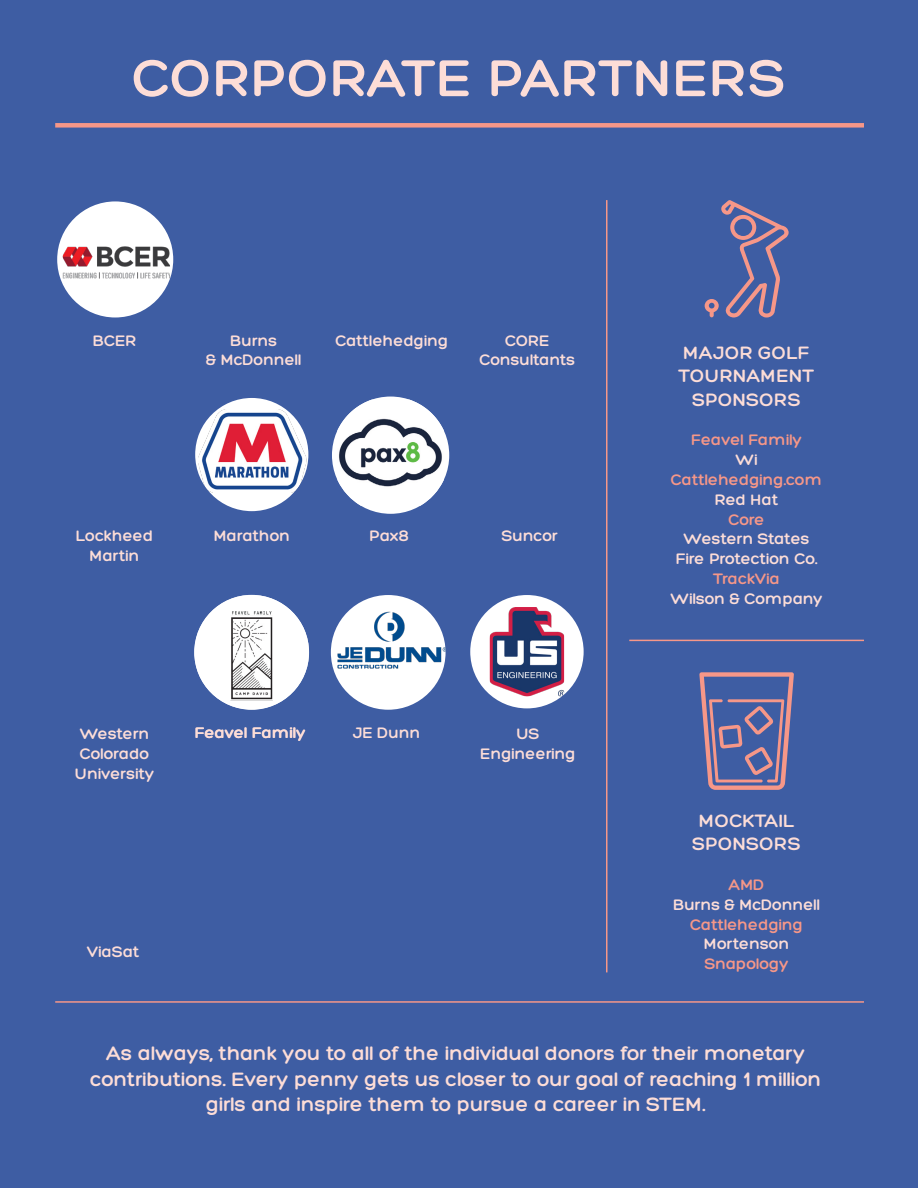
<style>
.page{position:relative;width:918px;height:1188px;background:#3e5da3}
.page>*{position:absolute;margin:0;border:0;box-sizing:border-box;transform-origin:0 0}
.t1{font:700 56.25px "Hero";letter-spacing:.01em;color:#fdddd7}
.t2{font:700 21px/25.2px "Hero";color:#fdddd7;text-align:center}
.t3{font:700 19.5px/23.4px "Hero";letter-spacing:.01em;color:#fdddd7;text-align:center}
.t4{font:700 16.5px/19.8px "Hero";color:#fdddd7;text-align:center}
.t5{font:700 16.5px "Hero";color:#f69788}
</style>
<div class="page">
<div style="left:55px;top:123px;width:809px;height:5px;background:#f69788"></div>
<hr style="left:55px;top:1001px;width:809px;height:2px;background:#f69788">
<div style="left:57px;top:201px;width:116px;height:116px;background:#fff;border-radius:50%"></div>
<img style="left:63px;top:246px;width:107px;height:33px">
<svg style="left:194px;top:595px;width:115px;height:115px;fill:#fff"></svg>
<div style="left:331px;top:595px;width:115px;height:115px;background:#fff;border-radius:50%"></div>
<img style="left:332px;top:606px;width:114px;height:81px">
<div style="left:195px;top:398px;width:113px;height:113px;background:#fff;border-radius:50%"></div>
<img style="left:198px;top:409px;width:110px;height:84px">
<div style="left:332px;top:397px;width:117px;height:117px;background:#fff;border-radius:50%"></div>
<img style="left:337px;top:400px;width:107px;height:106px">
<div style="left:470px;top:595px;width:114px;height:113px;background:#fff;border-radius:50%"></div>
<img style="left:490px;top:607px;width:74px;height:89px">
<hr style="left:606px;top:200px;width:2px;height:772px;background:#f69788">
<svg style="left:705px;top:200px;width:84px;height:117px"></svg>
<svg style="left:699px;top:672px;width:95px;height:118px"></svg>
<hr style="left:629px;top:640px;width:235px;height:1px;background:#f69788">
<h1 class="t1" style="left:132px;top:48px;width:655px">CORPORATE PARTNERS</h1>
<p class="t4" style="left:93px;top:332px;width:45px">BCER</p>
<p class="t4" style="left:206px;top:331px;width:97px">Burns<br>&amp; McDonnell</p>
<p class="t4" style="left:335px;top:332px;width:114px">Cattlehedging</p>
<p class="t4" style="left:479px;top:331px;width:98px">CORE<br>Consultants</p>
<p class="t4" style="left:76px;top:527px;width:79px">Lockheed<br>Martin</p>
<p class="t4" style="left:214px;top:527px;width:78px">Marathon</p>
<p class="t4" style="left:369px;top:527px;width:41px">Pax8</p>
<p class="t4" style="left:502px;top:527px;width:58px">Suncor</p>
<p class="t3" style="left:679px;top:342px;width:137px">MAJOR GOLF<br>TOURNAMENT<br>SPONSORS</p>
<p class="t5" style="left:691px;top:431px;width:112px">Feavel Family</p>
<p class="t4" style="left:736px;top:451px;width:24px">Wi</p>
<p class="t5" style="left:671px;top:471px;width:153px">Cattlehedging.com</p>
<p class="t4" style="left:715px;top:490px;width:65px">Red Hat</p>
<p class="t5" style="left:728px;top:511px;width:38px">Core</p>
<p class="t4" style="left:676px;top:530px;width:143px">Western States<br>Fire Protection Co.</p>
<p class="t5" style="left:713px;top:570px;width:68px">TrackVia</p>
<p class="t4" style="left:671px;top:589px;width:154px">Wilson &amp; Company</p>
<p class="t4" style="left:75px;top:725px;width:81px">Western<br>Colorado<br>University</p>
<p class="t4" style="left:195px;top:724px;width:112px">Feavel Family</p>
<p class="t4" style="left:353px;top:724px;width:68px">JE Dunn</p>
<p class="t4" style="left:480px;top:724px;width:97px">US<br>Engineering</p>
<p class="t4" style="left:87px;top:943px;width:54px">ViaSat</p>
<p class="t3" style="left:693px;top:810px;width:109px">MOCKTAIL<br>SPONSORS</p>
<p class="t5" style="left:729px;top:876px;width:37px">AMD</p>
<p class="t4" style="left:673px;top:895px;width:149px">Burns &amp; McDonnell</p>
<p class="t5" style="left:690px;top:916px;width:114px">Cattlehedging</p>
<p class="t4" style="left:704px;top:935px;width:87px">Mortenson</p>
<p class="t5" style="left:705px;top:955px;width:85px">Snapology</p>
<p class="t2" style="left:90px;top:1042px;width:733px">As always, thank you to all of the individual donors for their monetary contributions. Every penny gets us closer to our goal of reaching 1 million girls and inspire them to pursue a career in STEM.</p>
</div>
